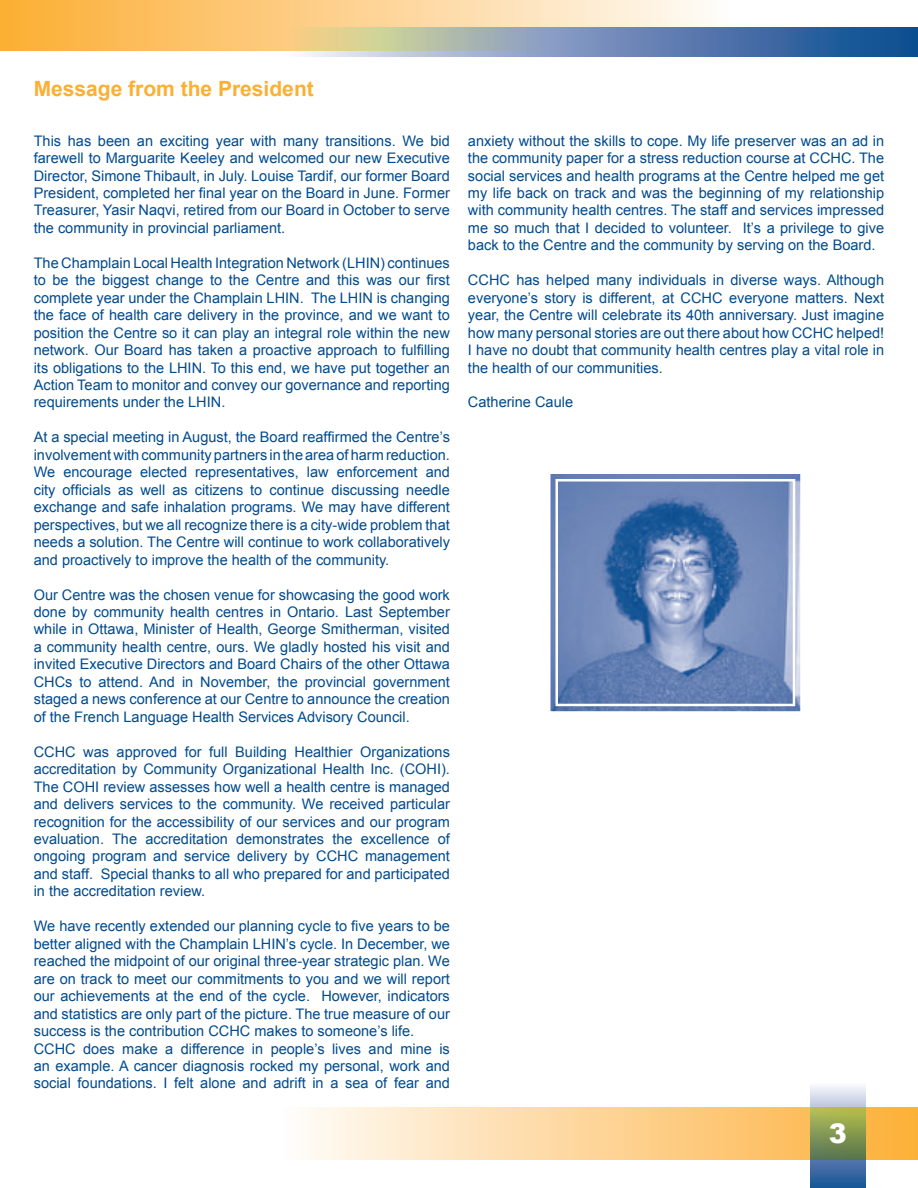
<style>
.page{position:relative;width:918px;height:1188px;background:#fff}
.page>*{position:absolute;margin:0;border:0;box-sizing:border-box;transform-origin:0 0}
.t1{font:900 27px "Arial";color:#fff}
.t2{font:700 21px "Arial";color:#fbb034}
.t3{font:14.55px/17.4px "Arial";color:#004a8d;text-align:justify}
</style>
<div class="page">
<div style="left:284px;top:27px;width:634px;height:29px;background:linear-gradient(to right,#f3ecf7,#04408a)"></div>
<svg style="left:0;top:0;width:731px;height:50px;background:#e2c391"></svg>
<div style="left:284px;top:1107px;width:634px;height:52px;background:linear-gradient(to right,#fefbf8,#fcaf39)"></div>
<svg style="left:810px;top:1086px;width:56px;height:102px;background:#809887"></svg>
<svg style="left:550px;top:474px;width:251px;height:238px;background:#6b87b7"></svg>
<div style="left:555px;top:479px;width:240px;height:227px;border:3px solid #fff"></div>
<h2 class="t2" style="left:34px;top:75px;width:282px">Message from the President</h2>
<p class="t3" style="left:34px;top:132px;width:418px">This has been an exciting year with many transitions. We bid farewell to Marguarite Keeley and welcomed our new Executive Director, Simone Thibault, in July. Louise Tardif, our former Board President, completed her final year on the Board in June. Former Treasurer, Yasir Naqvi, retired from our Board in October to serve the community in provincial parliament.</p>
<p class="t3" style="left:34px;top:254px;width:418px">The Champlain Local Health Integration Network (LHIN) continues to be the biggest change to the Centre and this was our first complete year under the Champlain LHIN. The LHIN is changing the face of health care delivery in the province, and we want to position the Centre so it can play an integral role within the new network. Our Board has taken a proactive approach to fulfilling its obligations to the LHIN. To this end, we have put together an Action Team to monitor and convey our governance and reporting requirements under the LHIN.</p>
<p class="t3" style="left:34px;top:429px;width:418px">At a special meeting in August, the Board reaffirmed the Centre’s involvement with community partners in the area of harm reduction.<br>We encourage elected representatives, law enforcement and city officials as well as citizens to continue discussing needle exchange and safe inhalation programs. We may have different perspectives, but we all recognize there is a city-wide problem that needs a solution. The Centre will continue to work collaboratively and proactively to improve the health of the community.</p>
<p class="t3" style="left:34px;top:586px;width:418px">Our Centre was the chosen venue for showcasing the good work done by community health centres in Ontario. Last September while in Ottawa, Minister of Health, George Smitherman, visited a community health centre, ours. We gladly hosted his visit and invited Executive Directors and Board Chairs of the other Ottawa CHCs to attend. And in November, the provincial government staged a news conference at our Centre to announce the creation of the French Language Health Services Advisory Council.</p>
<p class="t3" style="left:34px;top:743px;width:418px">CCHC was approved for full Building Healthier Organizations accreditation by Community Organizational Health Inc. (COHI).<br>The COHI review assesses how well a health centre is managed and delivers services to the community. We received particular recognition for the accessibility of our services and our program evaluation. The accreditation demonstrates the excellence of ongoing program and service delivery by CCHC management and staff. Special thanks to all who prepared for and participated in the accreditation review.</p>
<p class="t3" style="left:34px;top:918px;width:418px;text-align:left">We have recently extended our planning cycle to five years to be better aligned with the Champlain LHIN’s cycle. In December, we reached the midpoint of our original three-year strategic plan. We are on track to meet our commitments to you and we will report our achievements at the end of the cycle. However, indicators and statistics are only part of the picture. The true measure of our success is the contribution CCHC makes to someone’s life.<br>CCHC does make a difference in people’s lives and mine is an example. A cancer diagnosis rocked my personal, work and social foundations. I felt alone and adrift in a sea of fear and</p>
<p class="t3" style="left:468px;top:132px;width:418px">anxiety without the skills to cope. My life preserver was an ad in the community paper for a stress reduction course at CCHC. The social services and health programs at the Centre helped me get my life back on track and was the beginning of my relationship with community health centres. The staff and services impressed me so much that I decided to volunteer. It’s a privilege to give back to the Centre and the community by serving on the Board.</p>
<p class="t3" style="left:468px;top:272px;width:418px">CCHC has helped many individuals in diverse ways. Although everyone’s story is different, at CCHC everyone matters. Next year, the Centre will celebrate its 40th anniversary. Just imagine how many personal stories are out there about how CCHC helped!<br>I have no doubt that community health centres play a vital role in the health of our communities.</p>
<p class="t3" style="left:468px;top:394px;width:107px">Catherine Caule</p>
<h1 class="t1" style="left:829px;top:1114px;width:20px">3</h1>
</div>
